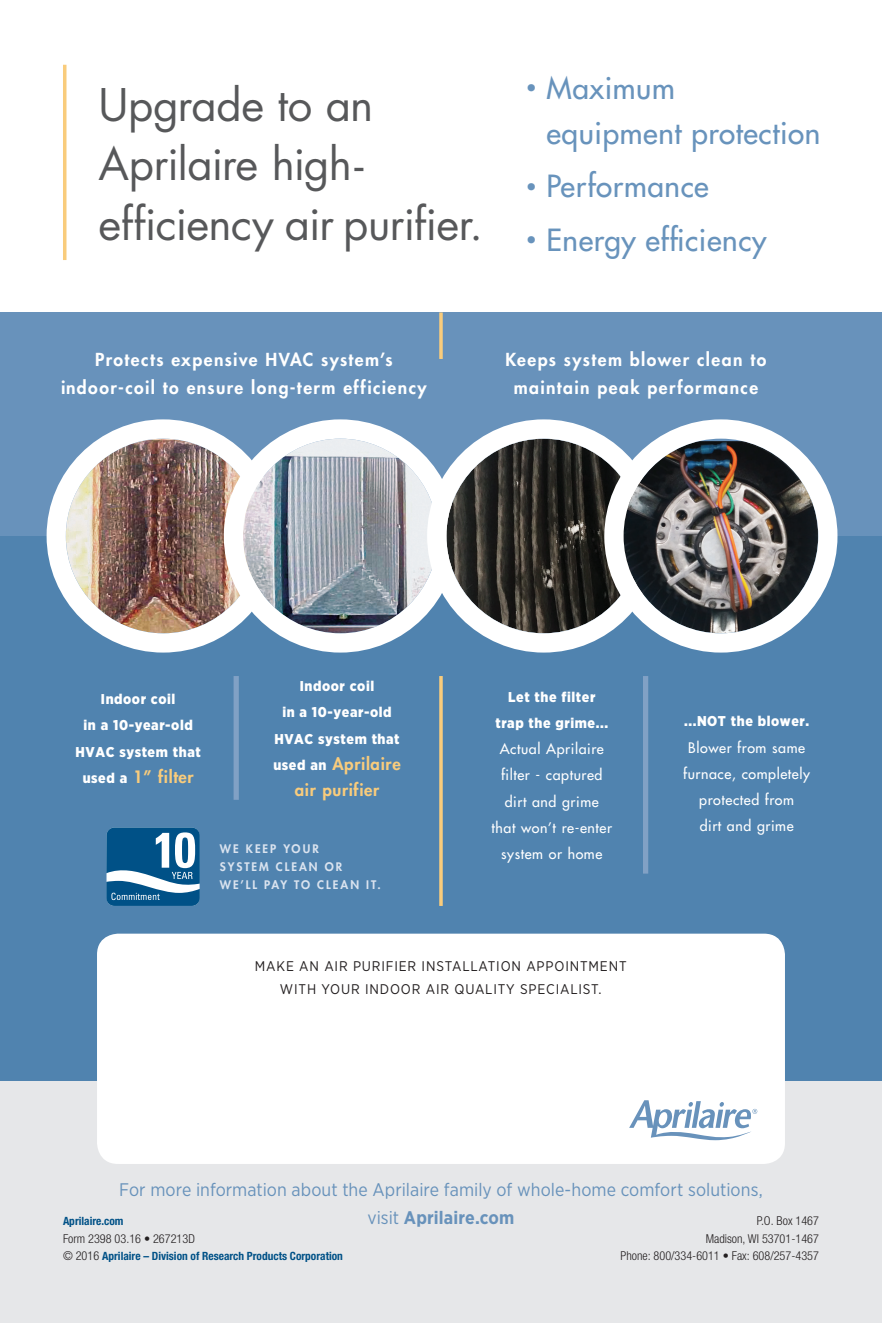
<style>
.page{position:relative;width:882px;height:1323px;background:#fff}
.page>*{position:absolute;margin:0;border:0;box-sizing:border-box;transform-origin:0 0}
.t1{font:43.75px/59.3px "Futura LT Pro";letter-spacing:-.015em;color:#57585a}
.t2{font:500 29.75px/45.5px "Futura LT Pro";letter-spacing:.02em;color:#6893bc}
.t3{font:18.2px "Gotham Narrow";color:#6892bb}
.t4{font:700 18.2px "Gotham Narrow";letter-spacing:.01em;color:#6892bb}
.t5{font:800 17.5px/28px "Futura LT Pro";letter-spacing:.08em;color:#fff;text-align:center}
.t6{font:800 16.62px/26.2px "Futura LT Pro";letter-spacing:.04em;color:#f9cc7c;text-align:center}
.t7{font:500 14.17px/26.2px "Futura LT Pro";letter-spacing:.04em;color:#fff;text-align:center}
.t8{font:900 14.17px/26.2px "Gotham Narrow";letter-spacing:.04em;color:#fff;text-align:center}
.t9{font:14px/22.8px "Gotham Narrow";letter-spacing:.06em;color:#231f20;text-align:center}
.t10{font:300 condensed 12.25px "Helvetica Neue";color:#231f20}
.t11{font:800 11.55px/18.2px "Futura LT Pro";letter-spacing:.175em;color:#dae3ef}
.t12{font:700 condensed 11.38px "Helvetica Neue";color:#005187}
.s1{font-size:19.25px}
.s2{font-family:"Gotham Narrow";font-weight:900;font-size:14.17px;color:#fff}
.s3{font-weight:400}
.s4{font-weight:300;font-size:12.25px;color:#231f20}
</style>
<div class="page">
<div style="left:0;top:528px;width:882px;height:597px;background:#5083af"></div>
<div style="left:0;top:1081px;width:882px;height:242px;background:#e6e7e9"></div>
<div style="left:0;top:312px;width:882px;height:224px;background:#6892bb"></div>
<img style="left:66px;top:439px;width:194px;height:194px">
<div style="left:47px;top:419px;width:233px;height:234px;border:19px solid #fff;border-radius:50%"></div>
<img style="left:243px;top:439px;width:195px;height:194px;border-radius:97px">
<div style="left:224px;top:419px;width:233px;height:234px;border:19px solid #fff;border-radius:50%"></div>
<svg style="left:447px;top:439px;width:177px;height:194px;background:#4e4d4b"></svg>
<div style="left:427px;top:419px;width:233px;height:234px;border:19px solid #fff;border-radius:50%"></div>
<img style="left:624px;top:441px;width:194px;height:192px">
<div style="left:604px;top:419px;width:234px;height:234px;border:19px solid #fff;border-radius:50%"></div>
<div style="left:97px;top:934px;width:688px;height:230px;background:#fff;border-radius:21px"></div>
<svg style="left:629px;top:1100px;width:128px;height:40px"></svg>
<svg style="left:106px;top:828px;width:94px;height:78px;background:#437ea6"></svg>
<svg style="left:439px;top:676px;width:4px;height:230px"></svg>
<svg style="left:439px;top:312px;width:4px;height:47px"></svg>
<hr style="left:63px;top:65px;width:3px;height:195px;background:#f9cc7c">
<div style="left:234px;top:676px;width:5px;height:124px;background:#81a1c5"></div>
<div style="left:643px;top:676px;width:5px;height:198px;background:#81a1c5"></div>
<p class="t1" style="left:99px;top:75px;width:386px">Upgrade to an<br>Aprilaire high&shy;efficiency air purifier.</p>
<p class="t2" style="left:547px;top:63px;width:275px;text-indent:-21px"><span class="s1">•</span> Maximum<br>equipment protection</p>
<p class="t2" style="left:526px;top:162px;width:184px"><span class="s1">•</span> Performance</p>
<p class="t2" style="left:526px;top:216px;width:242px"><span class="s1">•</span> Energy efficiency</p>
<p class="t5" style="left:61px;top:345px;width:367px">Protects expensive HVAC system’s indoor-coil to ensure long-term efficiency</p>
<p class="t5" style="left:505px;top:345px;width:263px">Keeps system blower clean to maintain peak performance</p>
<p class="t8" style="left:76px;top:686px;width:127px">Indoor coil<br>in a 10-year-old<br>HVAC system that</p>
<p class="t6" style="left:83px;top:763px;width:113px"><span class="s2">used a</span> 1” filter</p>
<p class="t8" style="left:274px;top:673px;width:127px">Indoor coil<br>in a 10-year-old<br>HVAC system that</p>
<p class="t6" style="left:273px;top:750px;width:129px"><span class="s2">used an</span> Aprilaire air purifier</p>
<p class="t11" style="left:220px;top:839px;width:163px">WE KEEP YOUR<br>SYSTEM CLEAN OR<br>WE’LL PAY TO CLEAN IT.</p>
<p class="t8" style="left:495px;top:683px;width:114px">Let the filter trap the grime...</p>
<p class="t7" style="left:492px;top:735px;width:122px">Actual Aprilaire filter - captured dirt and grime that won’t re-enter system or home</p>
<p class="t9" style="left:255px;top:955px;width:373px">MAKE AN AIR PURIFIER INSTALLATION APPOINTMENT<br>WITH YOUR INDOOR AIR QUALITY SPECIALIST.</p>
<p class="t8" style="left:684px;top:708px;width:127px">...NOT the blower.</p>
<p class="t7" style="left:683px;top:734px;width:128px">Blower from same furnace, completely protected from<br>dirt and grime</p>
<p class="t3" style="left:119px;top:1178px;width:645px">For more information about the Aprilaire family of whole-home comfort solutions,</p>
<p class="t12" style="left:63px;top:1214px;width:62px">Aprilaire.com</p>
<p class="t4" style="left:368px;top:1206px;width:148px"><span class="s3">visit</span> Aprilaire.com</p>
<p class="t10" style="left:63px;top:1231px;width:133px">Form 2398 03.16 • 267213D</p>
<p class="t12" style="left:63px;top:1249px;width:281px"><span class="s4">© 2016</span> Aprilaire – Division of Research Products Corporation</p>
<p class="t10" style="left:757px;top:1214px;width:64px">P.O. Box 1467</p>
<p class="t10" style="left:706px;top:1231px;width:115px">Madison, WI 53701-1467</p>
<p class="t10" style="left:621px;top:1249px;width:200px">Phone: 800/334-6011 • Fax: 608/257-4357</p>
</div>
